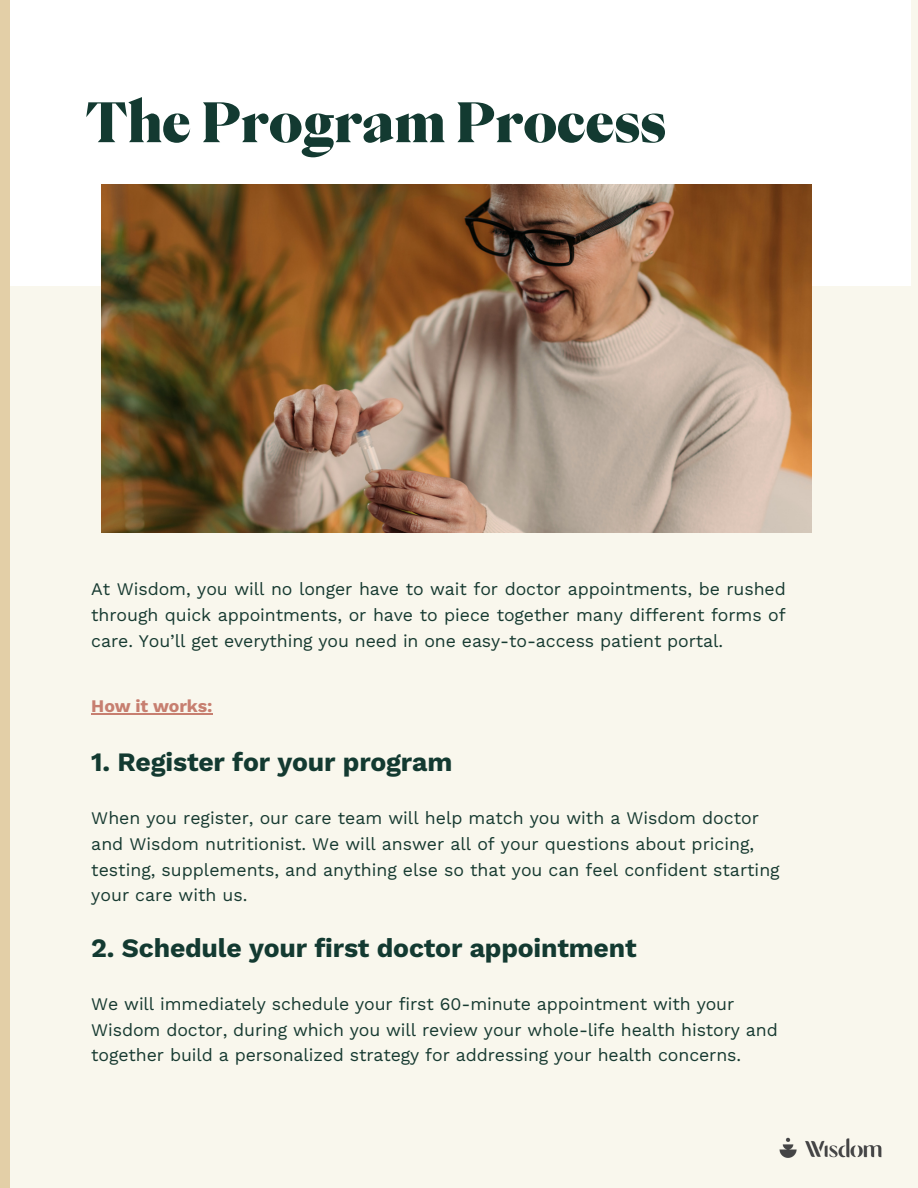
<style>
.page{position:relative;width:918px;height:1188px;background:#f9f7ed}
.page>*{position:absolute;margin:0;border:0;box-sizing:border-box;transform-origin:0 0}
.t1{font:800 53.1px "PP Eiko";letter-spacing:.005em;color:#133a31}
.t2{font:700 26.55px "Work Sans";letter-spacing:-.005em;color:#133a31}
.t3{font:17.7px/25.8px "Work Sans";letter-spacing:-.005em;color:#173a31}
.t4{font:700 17.7px "Work Sans";letter-spacing:-.005em;color:#c77f70}
</style>
<div class="page">
<div style="left:0;top:0;width:910px;height:286px;background:#fff"></div>
<div style="left:0;top:0;width:10px;height:1188px;background:#e3cfa7"></div>
<img style="left:102px;top:184px;width:709px;height:349px">
<hr style="left:91px;top:713px;width:121px;height:1px;background:#c77f70">
<img style="left:779px;top:1137px;width:103px;height:21px">
<p class="t1" style="left:85px;top:95px;width:582px">The Program Process</p>
<p class="t3" style="left:91px;top:576px;width:696px;text-align:justify">At Wisdom, you will no longer have to wait for doctor appointments, be rushed through quick appointments, or have to piece together many different forms of care. You’ll get everything you need in one easy-to-access patient portal.</p>
<p class="t4" style="left:91px;top:696px;width:123px">How it works:</p>
<h2 class="t2" style="left:91px;top:746px;width:363px">1. Register for your program</h2>
<h2 class="t3" style="left:91px;top:805px;width:690px">When you register, our care team will help match you with a Wisdom doctor and Wisdom nutritionist. We will answer all of your questions about pricing, testing, supplements, and anything else so that you can feel confident starting your care with us.</h2>
<p class="t2" style="left:91px;top:932px;width:547px">2. Schedule your first doctor appointment</p>
<h3 class="t3" style="left:91px;top:991px;width:688px">We will immediately schedule your first 60-minute appointment with your<br>Wisdom doctor, during which you will review your whole-life health history and together build a personalized strategy for addressing your health concerns.</h3>
</div>
